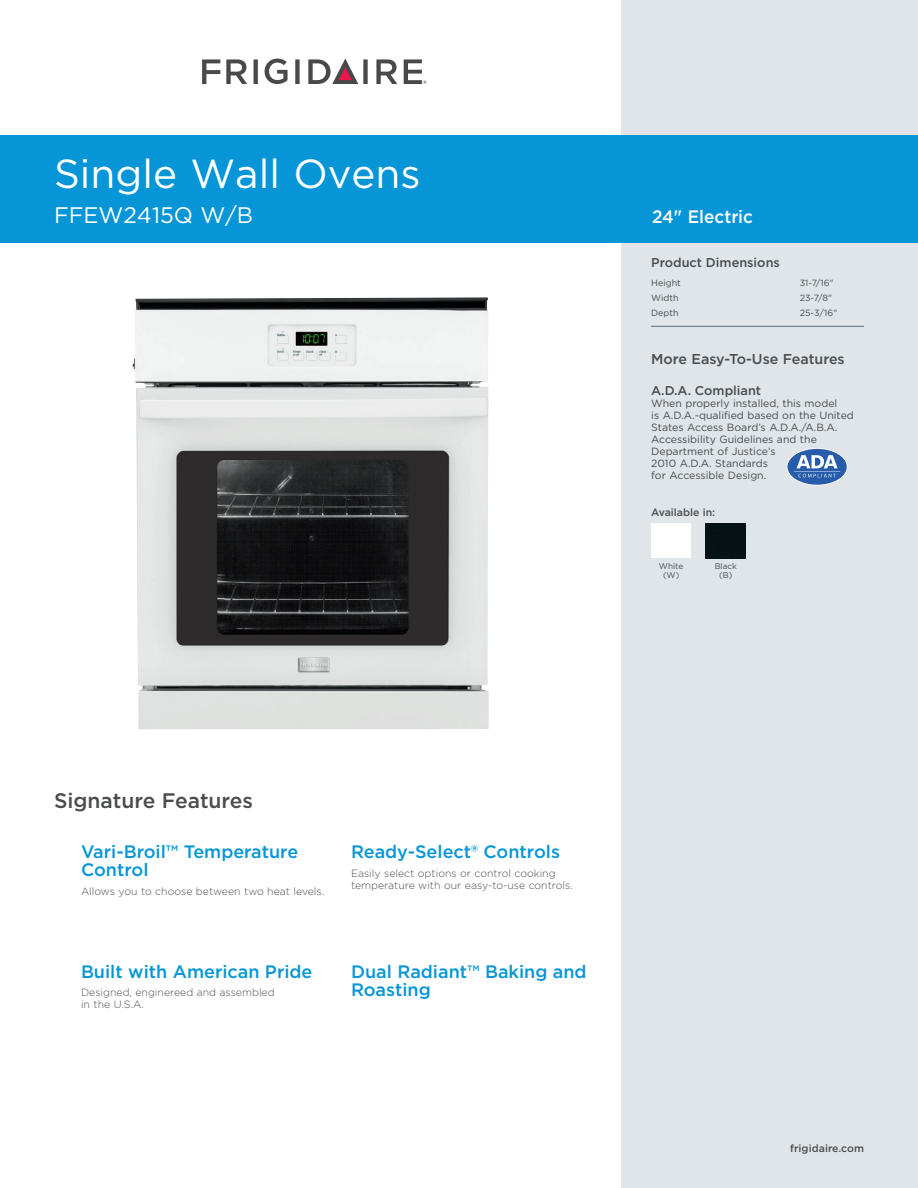
<style>
.page{position:relative;width:918px;height:1188px;background:#fff}
.page>*{position:absolute;margin:0;border:0;box-sizing:border-box;transform-origin:0 0}
.t1{font:40.5px "Gotham";color:#fff}
.t2{font:22.5px "Gotham";color:#fff}
.t3{font:500 21px "Gotham";color:#4b4c4d}
.t4{font:500 18px/18px "Gotham";color:#0696d7}
.t5{font:500 18px "Gotham";color:#fff;scale:.95 1}
.t6{font:500 14.25px "Gotham";color:#4b4c4d}
.t7{font:500 12.75px "Gotham";color:#4b4c4d}
.t8{font:10.5px/12px "Gotham";color:#4b4c4d}
.t9{font:300 10.5px/12px "Gotham";color:#4b4c4d}
.t10{font:500 10.5px "Gotham";color:#4b4c4d}
.t11{font:9px "Gotham";color:#4b4c4d}
.t12{font:8.25px/9px "Gotham";color:#4b4c4d;text-align:center}
</style>
<div class="page">
<div style="left:621px;top:0;width:297px;height:1188px;background:#dfe5e9"></div>
<svg style="left:265px;top:59px;width:23px;height:25px"></svg>
<svg style="left:202px;top:59px;width:18px;height:25px"></svg>
<svg style="left:226px;top:59px;width:21px;height:25px"></svg>
<svg style="left:254px;top:59px;width:4px;height:25px"></svg>
<svg style="left:295px;top:59px;width:5px;height:25px"></svg>
<svg style="left:376px;top:59px;width:21px;height:25px"></svg>
<svg style="left:308px;top:59px;width:60px;height:25px"></svg>
<svg style="left:404px;top:59px;width:23px;height:25px"></svg>
<hr style="left:651px;top:326px;width:213px;height:1px;background:#5b6f7b">
<div style="left:0;top:135px;width:918px;height:108px;background:#0696d7"></div>
<img style="left:132px;top:297px;width:357px;height:433px">
<svg style="left:787px;top:449px;width:60px;height:36px"></svg>
<div style="left:651px;top:524px;width:40px;height:34px;background:#fff"></div>
<img style="left:706px;top:524px;width:40px;height:34px">
<h1 class="t1" style="left:54px;top:147px;width:368px">Single Wall Ovens</h1>
<h2 class="t2" style="left:54px;top:201px;width:201px">FFEW2415Q W/B</h2>
<h1 class="t1" style="left:54px;top:147px;width:344px">Drop-In Cooktop</h1>
<h2 class="t2" style="left:69px;top:201px;width:144px">P C308 K S</h2>
<h3 class="t5" style="left:648px;top:205px;width:109px">30" Electric</h3>
<h3 class="t5" style="left:652px;top:205px;width:108px">24" Electric</h3>
<p class="t7" style="left:651px;top:254px;width:130px">Product Dimensions</p>
<p class="t11" style="left:651px;top:277px;width:31px">Height</p>
<p class="t11" style="left:800px;top:277px;width:35px">31-7/16"</p>
<p class="t11" style="left:651px;top:292px;width:29px">Width</p>
<p class="t11" style="left:800px;top:292px;width:34px">23-7/8"</p>
<p class="t11" style="left:651px;top:307px;width:29px">Depth</p>
<p class="t11" style="left:800px;top:307px;width:39px">25-3/16"</p>
<h3 class="t6" style="left:651px;top:349px;width:195px">More Easy-To-Use Features</h3>
<p class="t7" style="left:651px;top:383px;width:111px">A.D.A. Compliant</p>
<p class="t8" style="left:651px;top:397px;width:204px">When properly installed, this model<br>is A.D.A.-qualified based on the United<br>States Access Board’s A.D.A./A.B.A.<br>Accessibility Guidelines and the<br>Department of Justice’s<br>2010 A.D.A. Standards<br>for Accessible Design.</p>
<p class="t10" style="left:651px;top:505px;width:65px">Available in:</p>
<p class="t12" style="left:659px;top:562px;width:26px">White (W)</p>
<p class="t12" style="left:715px;top:562px;width:24px">Black (B)</p>
<h3 class="t3" style="left:54px;top:787px;width:201px">Signature Features</h3>
<h3 class="t4" style="left:81px;top:843px;width:219px">Vari-Broil™ Temperature<br>Control</h3>
<p class="t9" style="left:81px;top:885px;width:245px">Allows you to choose between two heat levels.</p>
<h3 class="t4" style="left:81px;top:962px;width:233px">Built with American Pride</h3>
<p class="t9" style="left:81px;top:986px;width:195px">Designed, enginereed and assembled in the U.S.A.</p>
<h3 class="t4" style="left:351px;top:843px;width:211px">Ready-Select® Controls</h3>
<p class="t9" style="left:351px;top:867px;width:223px">Easily select options or control cooking temperature with our easy-to-use controls.</p>
<h3 class="t4" style="left:351px;top:963px;width:237px">Dual Radiant™ Baking and<br>Roasting</h3>
<p class="t10" style="left:790px;top:1141px;width:75px">frigidaire.com</p>
</div>
